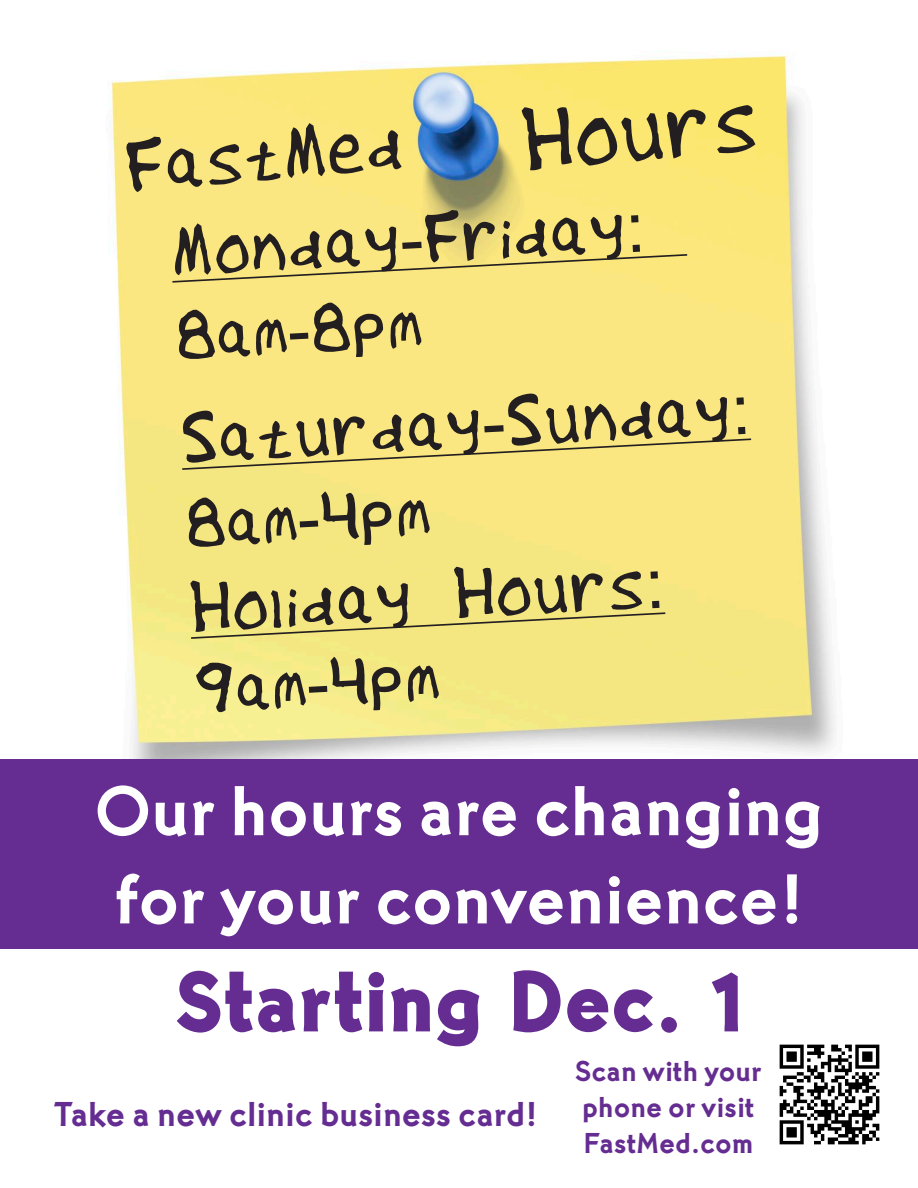
<style>
.page{position:relative;width:918px;height:1188px;background:#fff}
.page>*{position:absolute;margin:0;border:0;box-sizing:border-box;transform-origin:0 0}
.t1{font:700 expanded 90px "Martin Got URWTOT";color:#652d91}
.t2{font:87px "Hand Print ICR";color:#231f20}
.t3{font:700 73.5px "Martin Got URWTOT";color:#fff}
.t4{font:73.5px "Hand Print ICR";color:#231f20}
.t5{font:70.5px "Hand Print ICR";color:#231f20}
.t6{font:67.5px "Hand Print ICR";color:#231f20}
.t7{font:700 36px "Martin Got URWTOT";color:#652d91}
.t8{font:700 30px/36px "Martin Got URWTOT";color:#652d91}
</style>
<div class="page">
<img style="left:110px;top:55px;width:725px;height:704px">
<div style="left:0;top:759px;width:918px;height:189px;background:#652d91"></div>
<svg style="left:171px;top:253px;width:518px;height:31px;background:#efdc7b"></svg>
<svg style="left:181px;top:438px;width:572px;height:33px;background:#efdd7d"></svg>
<svg style="left:189px;top:611px;width:478px;height:29px;background:#e8dc7c"></svg>
<img style="left:779px;top:1044px;width:101px;height:101px">
<p class="t4" style="left:122px;top:128px;width:280px;rotate:-5deg">FastMed</p>
<p class="t2" style="left:518px;top:95px;width:238px;rotate:-5deg">Hours</p>
<p class="t5" style="left:169px;top:214px;width:476px;rotate:-3deg">Monday-Friday:</p>
<p class="t6" style="left:173px;top:300px;width:249px;rotate:-3deg">8am-8pm</p>
<p class="t5" style="left:179px;top:401px;width:571px;rotate:-3deg">Saturday-Sunday:</p>
<p class="t6" style="left:183px;top:488px;width:247px;rotate:-3deg">8am-4pm</p>
<p class="t5" style="left:188px;top:570px;width:476px;rotate:-3deg">Holiday Hours:</p>
<p class="t6" style="left:192px;top:654px;width:248px;rotate:-3deg">9am-4pm</p>
<p class="t3" style="left:95px;top:768px;width:730px">Our hours are changing</p>
<p class="t3" style="left:116px;top:856px;width:688px">for your convenience!</p>
<p class="t1" style="left:175px;top:946px;width:569px">Starting Dec. 1</p>
<p class="t7" style="left:54px;top:1093px;width:484px">Take a new clinic business card!</p>
<p class="t8" style="left:575px;top:1054px;width:188px">Scan with your phone or visit<br>FastMed.com</p>
</div>
